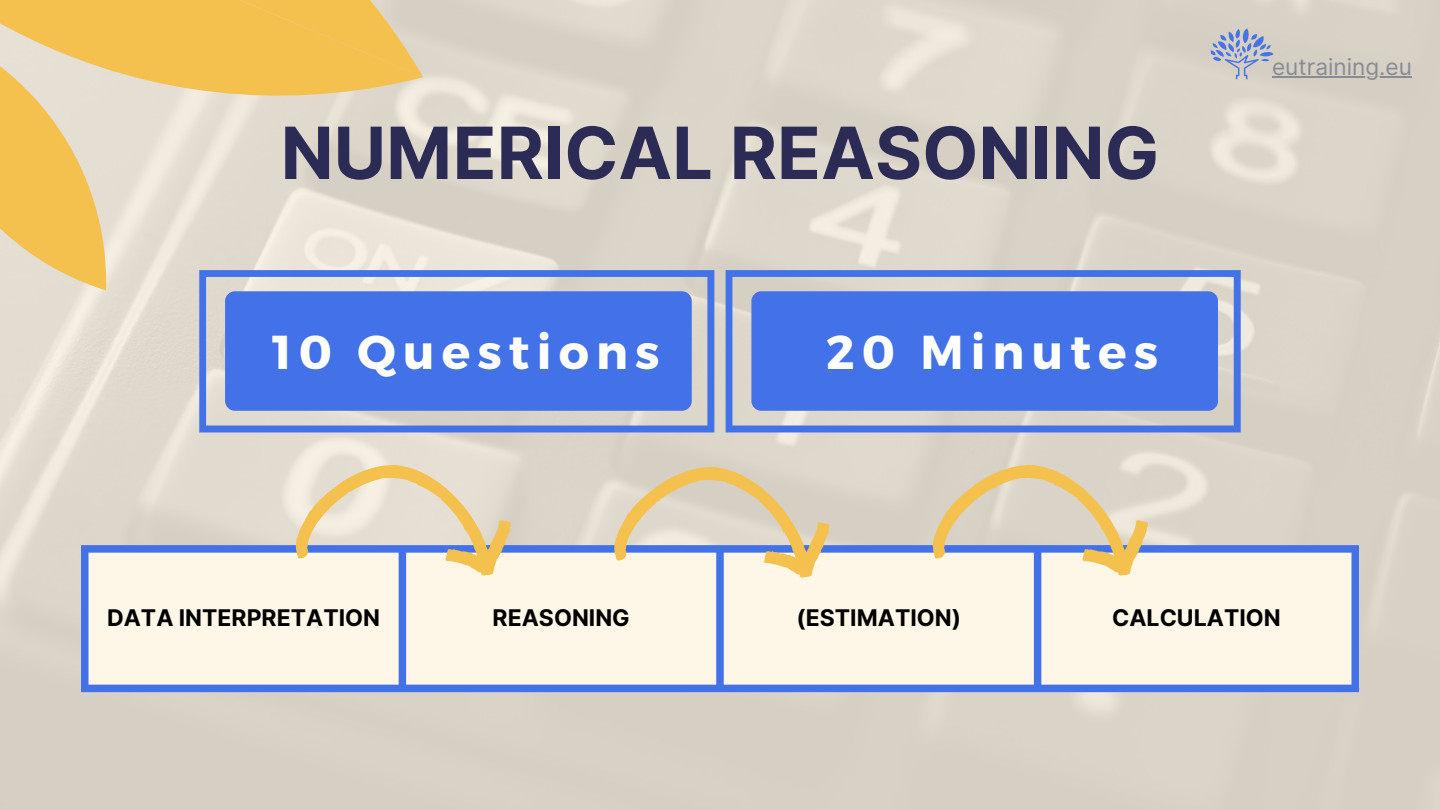
<style>
.page{position:relative;width:1440px;height:810px;background:#fff}
.page>*{position:absolute;margin:0;border:0;box-sizing:border-box;transform-origin:0 0}
.t1{font:700 72px "Inter";color:#2b2b55}
.t2{font:700 47.5px "Montserrat";letter-spacing:.15em;color:#fff}
.t3{font:700 23px "Inter";color:#000}
.t4{font:22.7px "Inter";color:#888b94}
</style>
<div class="page">
<svg style="left:1211px;top:29px;width:63px;height:50px;background:#b5bacb"></svg>
<hr style="left:1272px;top:77px;width:140px;height:1px;background:#888b94">
<svg style="left:0;top:0;width:423px;height:290px;background:#ead2a0"></svg>
<svg style="left:199px;top:270px;width:515px;height:162px;background:#adb8d7"></svg>
<div style="left:225px;top:291px;width:466px;height:120px;background:#4271e8;border-radius:10px"></div>
<svg style="left:726px;top:270px;width:515px;height:162px;background:#abb5d3"></svg>
<div style="left:751px;top:291px;width:467px;height:120px;background:#4271e8;border-radius:10px"></div>
<div style="left:88px;top:553px;width:1264px;height:132px;background:#fef6e7"></div>
<div style="left:81px;top:553px;width:7px;height:132px;background:#4271e8"></div>
<div style="left:399px;top:553px;width:7px;height:132px;background:#4271e8"></div>
<div style="left:716px;top:553px;width:8px;height:132px;background:#4271e8"></div>
<div style="left:1034px;top:553px;width:7px;height:132px;background:#4271e8"></div>
<div style="left:1352px;top:553px;width:7px;height:132px;background:#4271e8"></div>
<div style="left:81px;top:545px;width:1278px;height:8px;background:#4271e8"></div>
<div style="left:81px;top:685px;width:1278px;height:7px;background:#4271e8"></div>
<svg style="left:279px;top:433px;width:245px;height:196px;background:#e8dfcf"></svg>
<svg style="left:597px;top:435px;width:246px;height:196px;background:#e2daca"></svg>
<svg style="left:916px;top:433px;width:245px;height:196px;background:#e3dac9"></svg>
<h1 class="t1" style="left:281px;top:110px;width:880px">NUMERICAL REASONING</h1>
<h2 class="t2" style="left:272px;top:321px;width:389px">10 Questions</h2>
<h2 class="t2" style="left:826px;top:321px;width:334px">20 Minutes</h2>
<p class="t4" style="left:1272px;top:54px;width:141px">eutraining.eu</p>
<p class="t3" style="left:107px;top:604px;width:275px">DATA INTERPRETATION</p>
<p class="t3" style="left:493px;top:604px;width:139px">REASONING</p>
<p class="t3" style="left:796px;top:604px;width:166px">(ESTIMATION)</p>
<p class="t3" style="left:1112px;top:604px;width:170px">CALCULATION</p>
</div>
